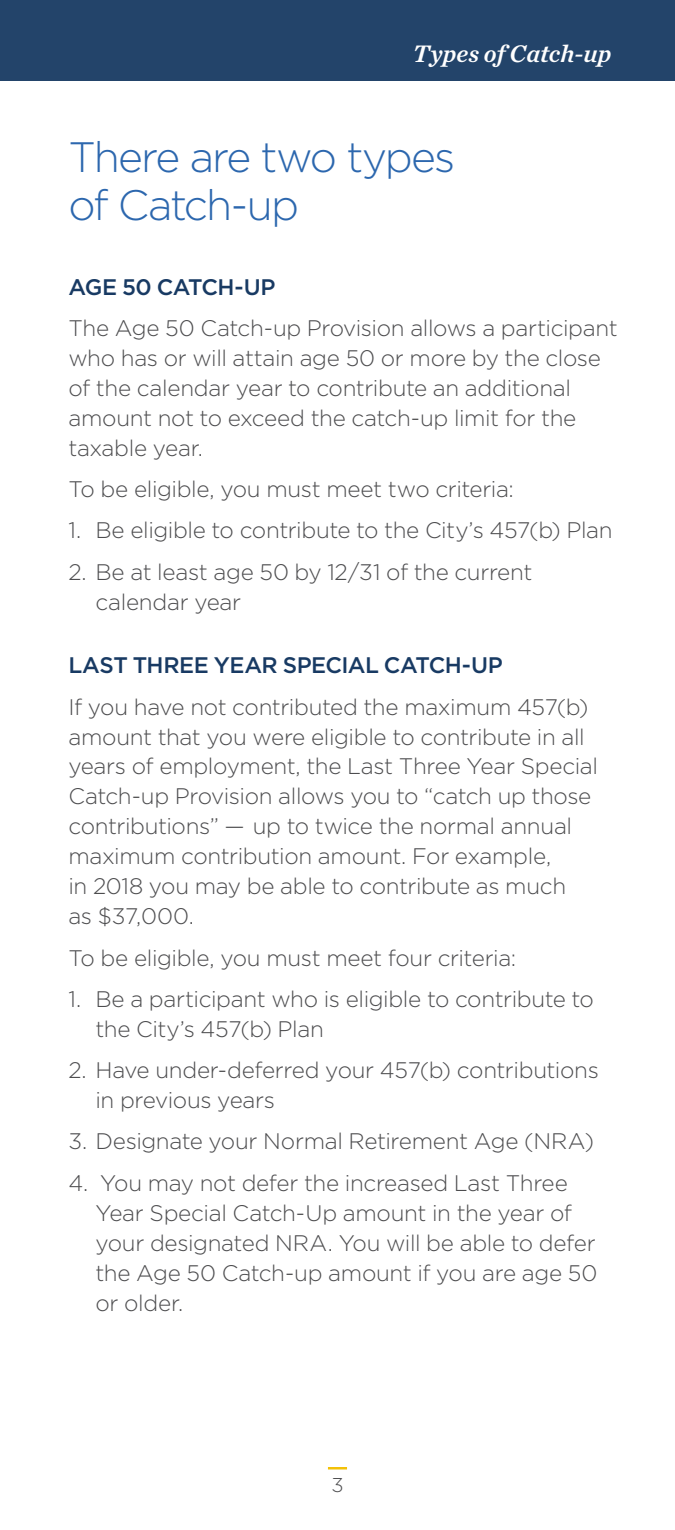
<style>
.page{position:relative;width:675px;height:1530px;background:#fff}
.page>*{position:absolute;margin:0;border:0;box-sizing:border-box;transform-origin:0 0}
.t1{font:300 42.5px/47.5px "Gotham";letter-spacing:-.05em;color:#2c67ae}
.t2{font:italic 25px "Chronicle Text G1 Semi";letter-spacing:.005em;color:#fff}
.t3{font:300 22.5px/30px "Gotham";letter-spacing:-.015em;color:#4d4d4f}
.t4{font:500 22.5px "Gotham";letter-spacing:-.025em;color:#183a63}
.t5{font:300 20px "Gotham";color:#4d4d4f}
</style>
<div class="page">
<svg style="left:328px;top:1467px;width:19px;height:2px"></svg>
<hr style="left:0;top:367px;width:1px;height:83px;background:#183a63">
<hr style="left:0;top:0;width:1px;height:338px;background:#183a63">
<div style="left:0;top:0;width:675px;height:81px;background:#23446a"></div>
<p class="t2" style="left:413px;top:34px;width:200px">Types of Catch-up</p>
<h1 class="t1" style="left:68px;top:132px;width:388px">There are two types of Catch-up</h1>
<p class="t4" style="left:68px;top:272px;width:209px">AGE 50 CATCH-UP</p>
<p class="t3" style="left:68px;top:312px;width:551px">The Age 50 Catch-up Provision allows a participant who has or will attain age 50 or more by the close of the calendar year to contribute an additional amount not to exceed the catch-up limit for the taxable year.</p>
<p class="t3" style="left:68px;top:473px;width:447px">To be eligible, you must meet two criteria:</p>
<p class="t3" style="left:68px;top:515px;width:546px">1. Be eligible to contribute to the City’s 457(b) Plan</p>
<p class="t3" style="left:95px;top:556px;width:439px;text-indent:-27px">2. Be at least age 50 by 12/31 of the current calendar year</p>
<p class="t4" style="left:68px;top:651px;width:436px">LAST THREE YEAR SPECIAL CATCH-UP</p>
<p class="t3" style="left:68px;top:691px;width:531px">If you have not contributed the maximum 457(b) amount that you were eligible to contribute in all years of employment, the Last Three Year Special Catch-up Provision allows you to “catch up those contributions” — up to twice the normal annual maximum contribution amount. For example,<br>in 2018 you may be able to contribute as much<br>as $37,000.</p>
<p class="t3" style="left:68px;top:942px;width:449px">To be eligible, you must meet four criteria:</p>
<p class="t3" style="left:95px;top:983px;width:500px;text-indent:-27px">1. Be a participant who is eligible to contribute to the City’s 457(b) Plan</p>
<p class="t3" style="left:95px;top:1055px;width:505px;text-indent:-27px">2. Have under-deferred your 457(b) contributions in previous years</p>
<p class="t3" style="left:68px;top:1126px;width:527px">3. Designate your Normal Retirement Age (NRA)</p>
<p class="t3" style="left:95px;top:1167px;width:503px;text-indent:-27px">4. You may not defer the increased Last Three Year Special Catch-Up amount in the year of your designated NRA. You will be able to defer the Age 50 Catch-up amount if you are age 50 or older.</p>
<p class="t5" style="left:331px;top:1473px;width:14px">3</p>
</div>
